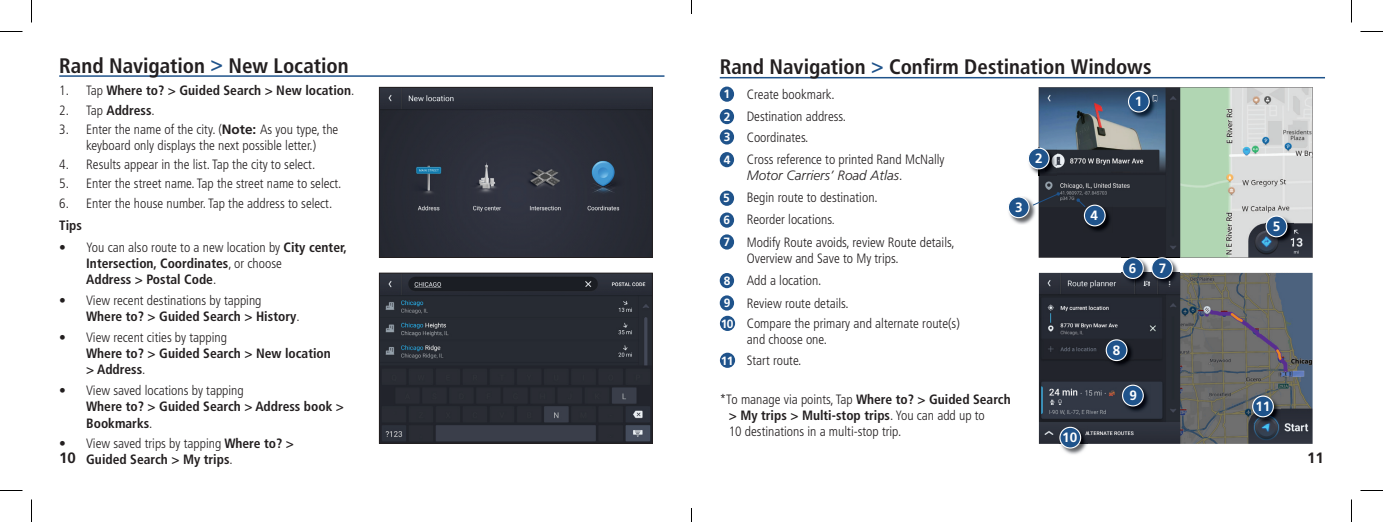
<style>
.page{position:relative;width:1383px;height:522px;background:#fff}
.page>*{position:absolute;margin:0;border:0;box-sizing:border-box;transform-origin:0 0}
.t1{font:700 condensed 21px "Frutiger";color:#231f20}
.t2{font:700 15px "Frutiger";color:#231f20}
.t3{font:300 condensed 13.5px/16.2px "Frutiger";color:#231f20}
.t4{font:700 condensed 13.5px/16.2px "Frutiger";color:#231f20}
.t5{font:700 13.5px "Frutiger";color:#fff}
.s1{color:#1f538b}
.s2{font-weight:300}
.s3{font-weight:700;font-stretch:normal}
.s4{font-weight:700}
.s5{font-weight:700;font-stretch:normal;font-size:12px;color:#fff}
.s6{font-style:italic;font-stretch:normal}
</style>
<div class="page">
<hr style="left:59px;top:75px;width:605px;height:2px;background:#1f538b">
<img style="left:381px;top:275px;width:269px;height:167px">
<div style="left:379px;top:273px;width:273px;height:171px;border:1px solid #231f20"></div>
<img style="left:381px;top:89px;width:269px;height:167px">
<div style="left:379px;top:87px;width:273px;height:171px;border:1px solid #231f20"></div>
<hr style="left:720px;top:77px;width:605px;height:1px;background:#1f538b">
<div style="left:720px;top:87px;width:14px;height:15px;background:#1f538b;border-radius:50%"></div>
<div style="left:720px;top:109px;width:14px;height:15px;background:#1f538b;border-radius:50%"></div>
<div style="left:720px;top:129px;width:14px;height:16px;background:#1f538b;border-radius:50%"></div>
<div style="left:720px;top:152px;width:14px;height:15px;background:#1f538b;border-radius:50%"></div>
<div style="left:720px;top:191px;width:14px;height:15px;background:#1f538b;border-radius:50%"></div>
<div style="left:720px;top:213px;width:14px;height:15px;background:#1f538b;border-radius:50%"></div>
<div style="left:720px;top:234px;width:14px;height:16px;background:#1f538b;border-radius:50%"></div>
<div style="left:720px;top:273px;width:14px;height:15px;background:#1f538b;border-radius:50%"></div>
<div style="left:720px;top:295px;width:14px;height:16px;background:#1f538b;border-radius:50%"></div>
<div style="left:720px;top:316px;width:15px;height:15px;background:#1f538b;border-radius:50%"></div>
<div style="left:720px;top:353px;width:15px;height:15px;background:#1f538b;border-radius:50%"></div>
<svg style="left:1038px;top:87px;width:274px;height:171px;background:#7b8787"></svg>
<img style="left:1039px;top:273px;width:273px;height:171px">
<img style="left:1127px;top:91px;width:29px;height:28px">
<div style="left:1128px;top:91px;width:21px;height:21px;background:#1f538b;border-radius:50%"></div>
<div style="left:1128px;top:91px;width:21px;height:21px;border:1px solid #fff;border-radius:50%"></div>
<img style="left:1009px;top:197px;width:27px;height:28px">
<div style="left:1008px;top:197px;width:21px;height:21px;background:#1f538b;border-radius:50%"></div>
<div style="left:1007px;top:196px;width:22px;height:22px;border:1px solid #fff;border-radius:50%"></div>
<img style="left:1265px;top:215px;width:28px;height:29px">
<div style="left:1266px;top:216px;width:20px;height:21px;background:#1f538b;border-radius:50%"></div>
<div style="left:1265px;top:216px;width:22px;height:21px;border:1px solid #fff;border-radius:50%"></div>
<img style="left:1121px;top:259px;width:58px;height:26px">
<div style="left:1122px;top:258px;width:21px;height:20px;background:#1f538b;border-radius:50%"></div>
<div style="left:1122px;top:257px;width:21px;height:22px;border:1px solid #fff;border-radius:50%"></div>
<svg style="left:1121px;top:257px;width:58px;height:2px"></svg>
<div style="left:1151px;top:258px;width:21px;height:20px;background:#1f538b;border-radius:50%"></div>
<div style="left:1151px;top:257px;width:22px;height:22px;border:1px solid #fff;border-radius:50%"></div>
<img style="left:1121px;top:384px;width:29px;height:29px">
<div style="left:1122px;top:385px;width:21px;height:21px;background:#1f538b;border-radius:50%"></div>
<div style="left:1122px;top:385px;width:21px;height:21px;border:1px solid #fff;border-radius:50%"></div>
<img style="left:1105px;top:339px;width:29px;height:29px">
<div style="left:1106px;top:340px;width:21px;height:21px;background:#1f538b;border-radius:50%"></div>
<div style="left:1105px;top:339px;width:22px;height:22px;border:1px solid #fff;border-radius:50%"></div>
<img style="left:1059px;top:427px;width:28px;height:28px">
<div style="left:1060px;top:427px;width:20px;height:21px;background:#1f538b;border-radius:50%"></div>
<div style="left:1059px;top:427px;width:22px;height:22px;border:1px solid #fff;border-radius:50%"></div>
<img style="left:1252px;top:395px;width:28px;height:29px">
<div style="left:1252px;top:396px;width:21px;height:21px;background:#1f538b;border-radius:50%"></div>
<div style="left:1252px;top:396px;width:21px;height:21px;border:1px solid #fff;border-radius:50%"></div>
<img style="left:1029px;top:147px;width:27px;height:29px">
<svg style="left:1038px;top:147px;width:2px;height:29px"></svg>
<div style="left:1028px;top:148px;width:21px;height:21px;background:#1f538b;border-radius:50%"></div>
<div style="left:1027px;top:148px;width:22px;height:21px;border:1px solid #fff;border-radius:50%"></div>
<img style="left:1083px;top:204px;width:29px;height:29px">
<div style="left:1084px;top:205px;width:21px;height:21px;background:#1f538b;border-radius:50%"></div>
<div style="left:1084px;top:205px;width:21px;height:21px;border:1px solid #fff;border-radius:50%"></div>
<svg style="left:1032px;top:192px;width:28px;height:14px"></svg>
<svg style="left:1076px;top:198px;width:10px;height:10px"></svg>
<svg style="left:0;top:31px;width:22px;height:1px"></svg>
<svg style="left:1360px;top:31px;width:23px;height:1px"></svg>
<svg style="left:0;top:490px;width:22px;height:1px"></svg>
<svg style="left:1360px;top:490px;width:23px;height:1px"></svg>
<svg style="left:31px;top:0;width:1px;height:22px"></svg>
<svg style="left:31px;top:500px;width:1px;height:22px"></svg>
<svg style="left:1351px;top:0;width:1px;height:22px"></svg>
<svg style="left:1351px;top:500px;width:1px;height:22px"></svg>
<svg style="left:691px;top:0;width:1px;height:14px"></svg>
<svg style="left:691px;top:508px;width:1px;height:14px"></svg>
<h1 class="t1" style="left:59px;top:53px;width:291px">Rand Navigation <span class="s1">&gt;</span> New Location</h1>
<p class="t4" style="left:59px;top:83px;width:297px"><span class="s2">1. Tap</span> Where to? &gt; Guided Search &gt; New location<span class="s2">.</span></p>
<p class="t4" style="left:59px;top:102px;width:97px"><span class="s2">2. Tap</span> Address<span class="s2">.</span></p>
<p class="t3" style="left:59px;top:121px;width:281px;text-align:center">3. Enter the name of the city. (<span class="s3">Note:</span> As you type, the keyboard only displays the next possible letter.)</p>
<p class="t3" style="left:59px;top:157px;width:257px">4. Results appear in the list. Tap the city to select.</p>
<p class="t3" style="left:59px;top:176px;width:284px">5. Enter the street name. Tap the street name to select.</p>
<p class="t3" style="left:59px;top:195px;width:275px">6. Enter the house number. Tap the address to select.</p>
<p class="t4" style="left:59px;top:217px;width:24px">Tips</p>
<p class="t4" style="left:86px;top:239px;width:262px;text-indent:-27px"><span class="s2">• You can also route to a new location by</span> City center,<br>Intersection, Coordinates<span class="s2">, or choose<br></span>Address &gt; Postal Code<span class="s2">.</span></p>
<p class="t3" style="left:86px;top:293px;width:215px;text-indent:-27px">• View recent destinations by tapping<br><span class="s4">Where to? &gt; Guided Search &gt; History</span>.</p>
<p class="t3" style="left:59px;top:329px;width:169px">• View recent cities by tapping</p>
<p class="t4" style="left:86px;top:345px;width:246px">Where to? &gt; Guided Search &gt; New location &gt; Address<span class="s2">.</span></p>
<p class="t3" style="left:59px;top:383px;width:186px">• View saved locations by tapping</p>
<p class="t4" style="left:86px;top:399px;width:259px">Where to? &gt; Guided Search &gt; Address book &gt;<br>Bookmarks<span class="s2">.</span></p>
<p class="t4" style="left:86px;top:435px;width:209px;text-indent:-27px"><span class="s2">• View saved trips by tapping</span> Where to? &gt;<br>Guided Search &gt; My trips<span class="s2">.</span></p>
<h1 class="t1" style="left:720px;top:55px;width:433px">Rand Navigation <span class="s1">&gt;</span> Confirm Destination Windows</h1>
<p class="t3" style="left:723px;top:83px;width:124px;line-height:22.4px"><span class="s5">1</span> Create bookmark.<br><span class="s5">2</span> Destination address.</p>
<p class="t3" style="left:724px;top:126px;width:222px;line-height:22.4px"><span class="s5">3</span> Coordinates.<br><span class="s5">4</span> Cross reference to printed Rand McNally</p>
<p class="t3" style="left:723px;top:165px;width:233px;line-height:22px;text-indent:24px"><span class="s6">Motor Carriers’ Road Atlas</span>.<br><span class="s5">5</span> Begin route to destination.<br><span class="s5">6</span> Reorder locations<span class="s6">.<br></span><span class="s5">7</span> Modify Route avoids, review Route details,</p>
<p class="t3" style="left:724px;top:247px;width:176px;line-height:22.4px;text-indent:23px">Overview and Save to My trips.<br><span class="s5">8</span> Add a location.<br><span class="s5">9</span> Review route details.</p>
<p class="t3" style="left:747px;top:316px;width:215px;text-indent:-26px"><span class="s5">10</span> Compare the primary and alternate route(s) and choose one.</p>
<p class="t3" style="left:721px;top:353px;width:82px"><span class="s5">11</span> Start route.</p>
<p class="t3" style="left:729px;top:391px;width:283px;text-indent:-9px">*To manage via points, Tap <span class="s4">Where to? &gt; Guided Search &gt; My trips &gt; Multi-stop trips</span>. You can add up to<br>10 destinations in a multi-stop trip.</p>
<p class="t5" style="left:1134px;top:94px;width:9px">1</p>
<p class="t5" style="left:1035px;top:150px;width:9px">2</p>
<p class="t5" style="left:1015px;top:199px;width:9px">3</p>
<p class="t5" style="left:1090px;top:207px;width:9px">4</p>
<p class="t5" style="left:1272px;top:218px;width:9px">5</p>
<p class="t5" style="left:1129px;top:260px;width:9px">6</p>
<p class="t5" style="left:1158px;top:260px;width:9px">7</p>
<p class="t5" style="left:1113px;top:342px;width:9px">8</p>
<p class="t5" style="left:1129px;top:387px;width:9px">9</p>
<p class="t5" style="left:1255px;top:398px;width:17px">11</p>
<p class="t5" style="left:1062px;top:430px;width:17px">10</p>
<p class="t2" style="left:59px;top:449px;width:18px">10</p>
<p class="t2" style="left:1307px;top:449px;width:18px">11</p>
</div>
